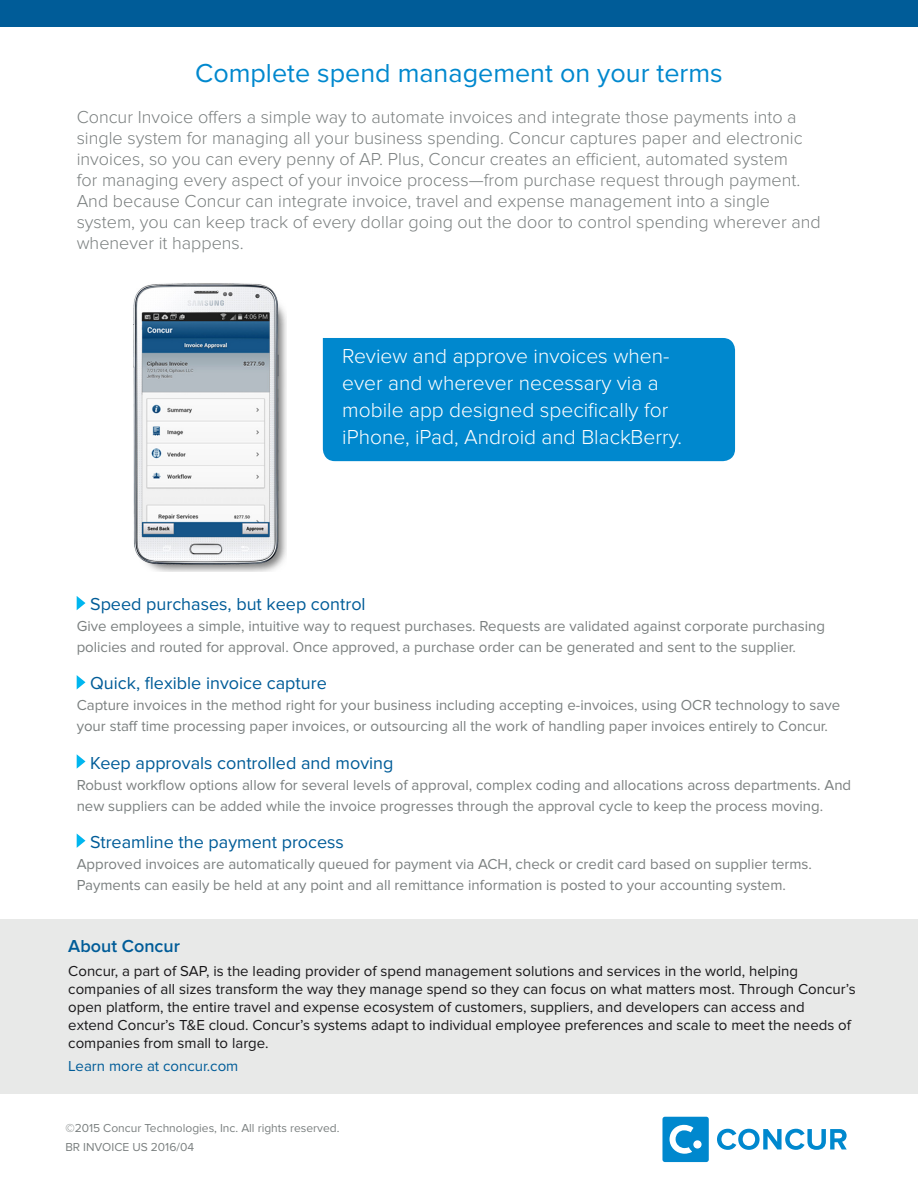
<style>
.page{position:relative;width:918px;height:1188px;background:#fff}
.page>*{position:absolute;margin:0;border:0;box-sizing:border-box;transform-origin:0 0}
.t1{font:27px "Proxima Nova";color:#0088ce}
.t2{font:300 21px/27px "Proxima Nova";color:#fff}
.Body{font:300 18px/21px "Proxima Nova";color:#7b8080}
.t3{font:18px "Proxima Nova";color:#005c98}
.t4{font:600 18px "Proxima Nova";color:#005c98}
.t5{font:15px/21px "Proxima Nova";color:#7b8080}
.t6{font:15px/18px "Proxima Nova";color:#181719}
.t7{font:15px "Proxima Nova";color:#005c98}
.t8{font:12px "Proxima Nova";color:#7b8080}
</style>
<div class="page">
<svg style="left:77px;top:596px;width:8px;height:14px"></svg>
<svg style="left:77px;top:675px;width:8px;height:14px"></svg>
<svg style="left:77px;top:754px;width:8px;height:15px"></svg>
<svg style="left:77px;top:834px;width:8px;height:14px"></svg>
<div style="left:0;top:0;width:918px;height:26px;background:#005c98"></div>
<div style="left:0;top:919px;width:918px;height:175px;background:#e8e9e8"></div>
<svg style="left:662px;top:1117px;width:47px;height:45px"></svg>
<svg style="left:717px;top:1129px;width:130px;height:21px"></svg>
<img style="left:133px;top:283px;width:154px;height:288px">
<div style="left:323px;top:338px;width:412px;height:123px;background:#0088ce"></div>
<p class="t1" style="left:195px;top:58px;width:529px">Complete spend management on your terms</p>
<p class="Body" style="left:77px;top:107px;width:746px">Concur Invoice offers a simple way to automate invoices and integrate those payments into a single system for managing all your business spending. Concur captures paper and electronic invoices, so you can every penny of AP. Plus, Concur creates an efficient, automated system<br>for managing every aspect of your invoice process—from purchase request through payment.<br>And because Concur can integrate invoice, travel and expense management into a single system, you can keep track of every dollar going out the door to control spending wherever and whenever it happens.</p>
<p class="t2" style="left:342px;top:343px;width:342px">Review and approve invoices when&shy;ever and wherever necessary via a mobile app designed specifically for iPhone, iPad, Android and BlackBerry.</p>
<p class="t3" style="left:90px;top:594px;width:277px">Speed purchases, but keep control</p>
<p class="t5" style="left:77px;top:616px;width:750px">Give employees a simple, intuitive way to request purchases. Requests are validated against corporate purchasing policies and routed for approval. Once approved, a purchase order can be generated and sent to the supplier.</p>
<p class="t3" style="left:90px;top:673px;width:238px">Quick, flexible invoice capture</p>
<p class="t5" style="left:77px;top:695px;width:765px">Capture invoices in the method right for your business including accepting e-invoices, using OCR technology to save your staff time processing paper invoices, or outsourcing all the work of handling paper invoices entirely to Concur.</p>
<p class="t3" style="left:90px;top:752px;width:305px">Keep approvals controlled and moving</p>
<p class="t5" style="left:77px;top:774px;width:776px">Robust workflow options allow for several levels of approval, complex coding and allocations across departments. And new suppliers can be added while the invoice progresses through the approval cycle to keep the process moving.</p>
<p class="t3" style="left:90px;top:832px;width:255px">Streamline the payment process</p>
<p class="t5" style="left:77px;top:854px;width:737px">Approved invoices are automatically queued for payment via ACH, check or credit card based on supplier terms.<br>Payments can easily be held at any point and all remittance information is posted to your accounting system.</p>
<p class="t4" style="left:68px;top:936px;width:113px">About Concur</p>
<p class="t6" style="left:68px;top:962px;width:789px">Concur, a part of SAP, is the leading provider of spend management solutions and services in the world, helping companies of all sizes transform the way they manage spend so they can focus on what matters most. Through Concur’s open platform, the entire travel and expense ecosystem of customers, suppliers, and developers can access and<br>extend Concur’s T&amp;E cloud. Concur’s systems adapt to individual employee preferences and scale to meet the needs of companies from small to large.</p>
<p class="t7" style="left:68px;top:1058px;width:172px">Learn more at concur.com</p>
<p class="t8" style="left:65px;top:1121px;width:276px">©2015 Concur Technologies, Inc. All rights reserved.</p>
<p class="t8" style="left:65px;top:1140px;width:130px">BR INVOICE US 2016/04</p>
</div>
